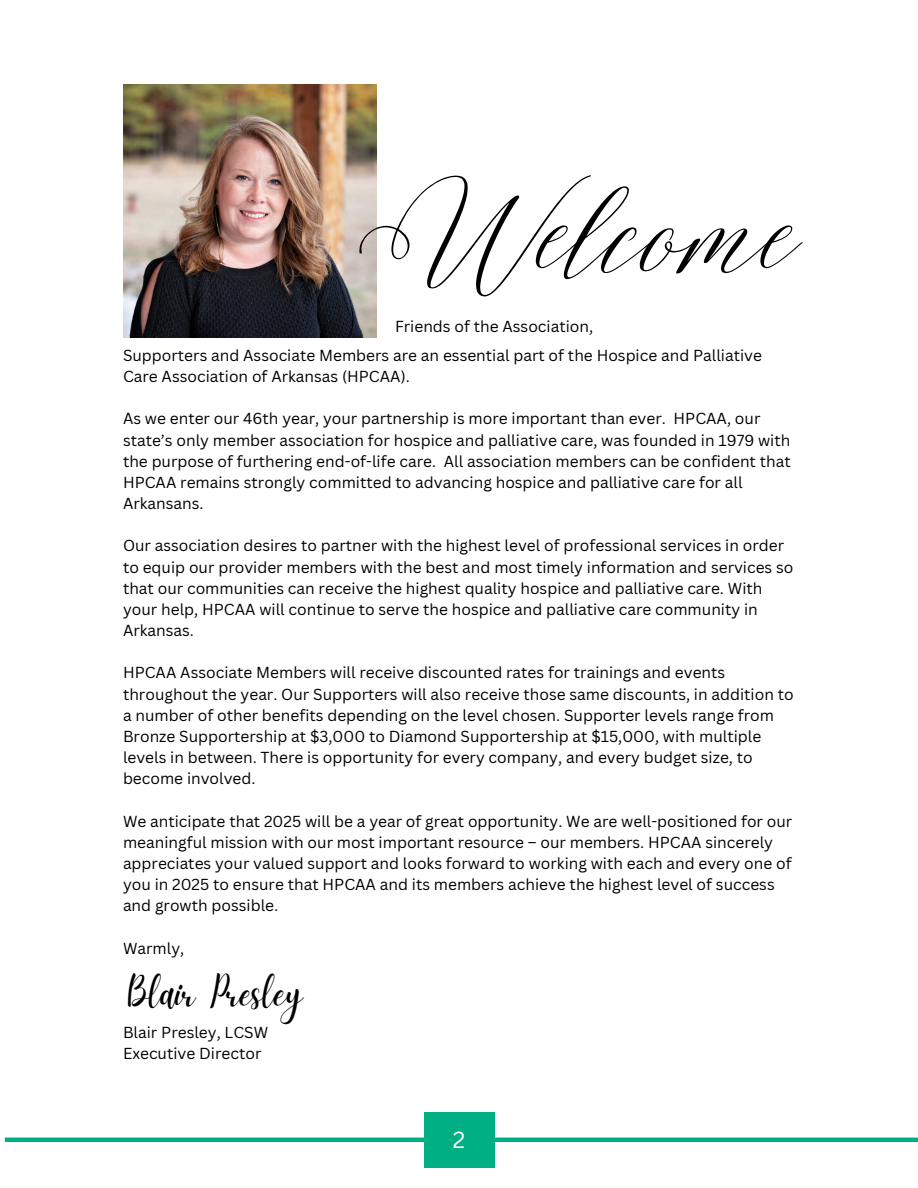
<style>
.page{position:relative;width:918px;height:1188px;background:#fff}
.page>*{position:absolute;margin:0;border:0;box-sizing:border-box;transform-origin:0 0}
.t1{font:93.15px "Malibu Ring";color:#000}
.t2{font:42.3px "Daydream";color:#000}
.t3{font:22.5px "Canva Sans";color:#fff}
.t4{font:15.45px/21.1px "Canva Sans";color:#000}
</style>
<div class="page">
<img style="left:123px;top:84px;width:253px;height:253px">
<hr style="left:5px;top:1138px;width:913px;height:4px;background:#00af84">
<div style="left:424px;top:1112px;width:70px;height:56px;background:#00af84"></div>
<p class="t1" style="left:352px;top:178px;width:441px">Welcome</p>
<h1 class="t4" style="left:395px;top:315px;width:200px">Friends of the Association,</h1>
<p class="t4" style="left:123px;top:344px;width:641px">Supporters and Associate Members are an essential part of the Hospice and Palliative<br>Care Association of Arkansas (HPCAA).</p>
<p class="t4" style="left:123px;top:408px;width:669px">As we enter our 46th year, your partnership is more important than ever. HPCAA, our state’s only member association for hospice and palliative care, was founded in 1979 with the purpose of furthering end-of-life care. All association members can be confident that HPCAA remains strongly committed to advancing hospice and palliative care for all Arkansans.</p>
<p class="t4" style="left:123px;top:535px;width:672px">Our association desires to partner with the highest level of professional services in order to equip our provider members with the best and most timely information and services so that our communities can receive the highest quality hospice and palliative care. With your help, HPCAA will continue to serve the hospice and palliative care community in Arkansas.</p>
<p class="t4" style="left:123px;top:662px;width:672px">HPCAA Associate Members will receive discounted rates for trainings and events throughout the year. Our Supporters will also receive those same discounts, in addition to a number of other benefits depending on the level chosen. Supporter levels range from Bronze Supportership at $3,000 to Diamond Supportership at $15,000, with multiple levels in between. There is opportunity for every company, and every budget size, to become involved.</p>
<p class="t4" style="left:123px;top:810px;width:671px">We anticipate that 2025 will be a year of great opportunity. We are well-positioned for our meaningful mission with our most important resource – our members. HPCAA sincerely appreciates your valued support and looks forward to working with each and every one of you in 2025 to ensure that HPCAA and its members achieve the highest level of success and growth possible.</p>
<p class="t4" style="left:123px;top:937px;width:63px">Warmly,</p>
<h2 class="t2" style="left:128px;top:968px;width:177px">Blair Presley</h2>
<p class="t4" style="left:123px;top:1022px;width:147px">Blair Presley, LCSW</p>
<p class="t4" style="left:123px;top:1043px;width:140px">Executive Director</p>
<p class="t3" style="left:453px;top:1124px;width:14px">2</p>
</div>
